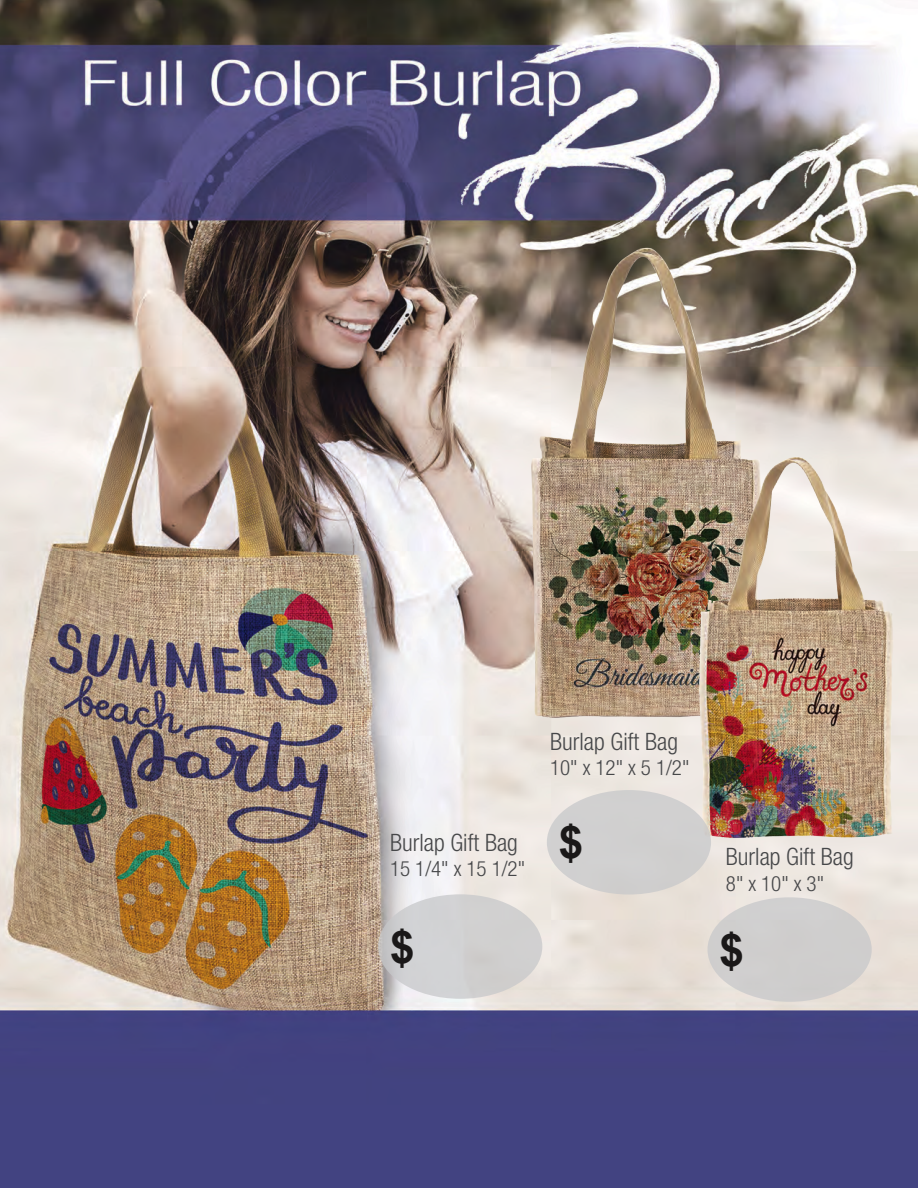
<style>
.page{position:relative;width:918px;height:1188px;background:#fff}
.page>*{position:absolute;margin:0;border:0;box-sizing:border-box;transform-origin:0 0}
.t1{font:700 45px "Arial";color:#1a1818}
.t2{font:300 condensed 24px "Helvetica Neue LT Std";color:#464749}
.t3{font:300 condensed 21px "Helvetica Neue LT Std";color:#464749}
</style>
<div class="page">
<img style="left:0;top:0;width:918px;height:1188px">
<div style="left:378px;top:894px;width:164px;height:105px;background:#d1d0d1;border-radius:50%"></div>
<img style="left:527px;top:245px;width:241px;height:475px">
<img style="left:697px;top:456px;width:198px;height:383px">
<div style="left:708px;top:897px;width:164px;height:105px;background:#cfcecd;border-radius:50%"></div>
<div style="left:547px;top:790px;width:164px;height:105px;background:#d0d0d0;border-radius:50%"></div>
<p class="t2" style="left:390px;top:828px;width:129px">Burlap Gift Bag</p>
<p class="t3" style="left:390px;top:857px;width:137px">15 1/4" x 15 1/2"</p>
<p class="t1" style="left:390px;top:917px;width:27px">$</p>
<p class="t2" style="left:550px;top:727px;width:129px">Burlap Gift Bag</p>
<p class="t3" style="left:550px;top:756px;width:141px">10" x 12" x 5 1/2"</p>
<p class="t1" style="left:559px;top:813px;width:27px">$</p>
<p class="t2" style="left:726px;top:843px;width:129px">Burlap Gift Bag</p>
<p class="t3" style="left:726px;top:871px;width:100px">8" x 10" x 3"</p>
<p class="t1" style="left:719px;top:920px;width:27px">$</p>
</div>
